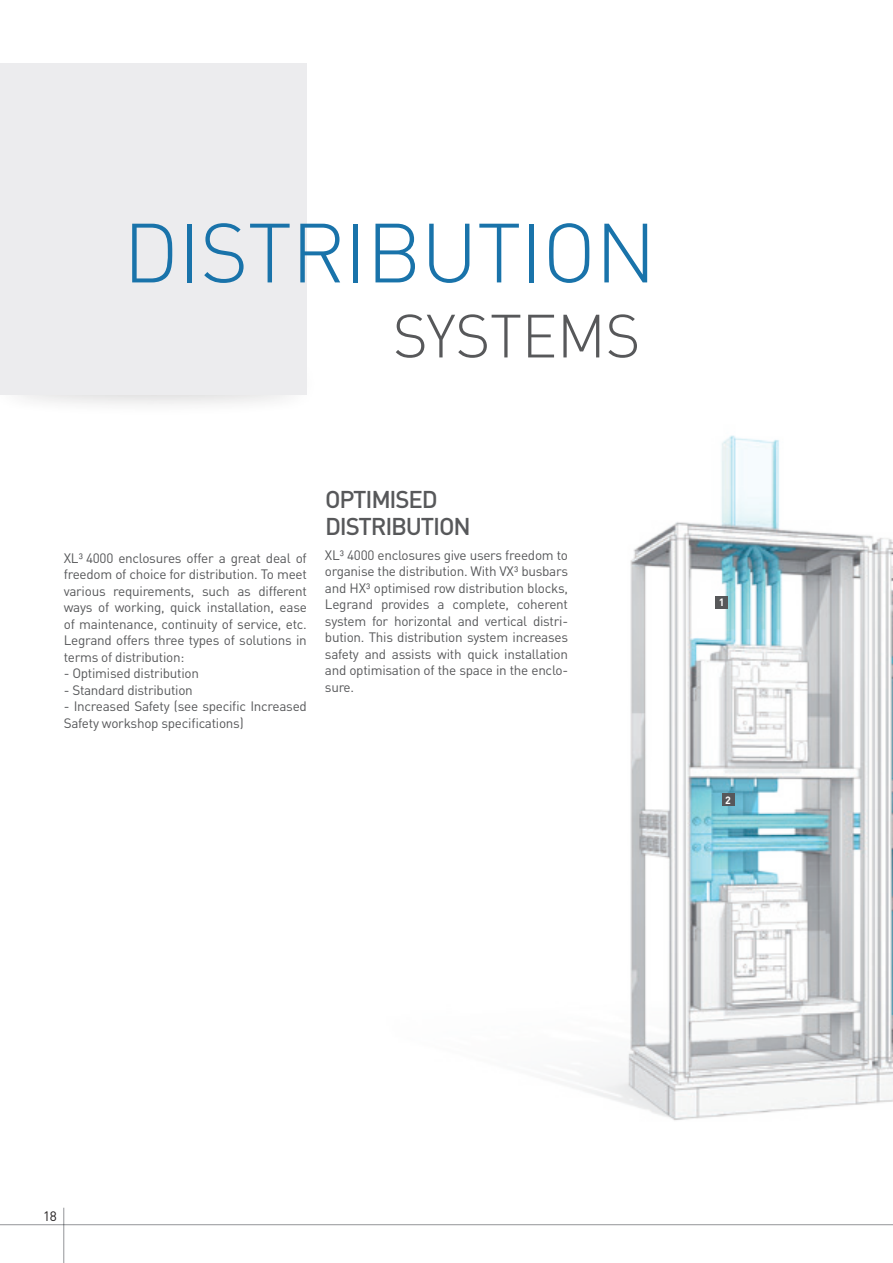
<style>
.page{position:relative;width:893px;height:1263px;background:#fff}
.page>*{position:absolute;margin:0;border:0;box-sizing:border-box;transform-origin:0 0}
.t1{font:300 82.5px "DIN Pro";letter-spacing:-.01em;color:#1973aa}
.t2{font:300 60px "DIN Pro";letter-spacing:-.01em;color:#57585a}
.t3{font:500 24px/27px "DIN Pro";letter-spacing:-.05em;color:#57585a}
.t4{font:13.5px/16.5px "DIN Pro";letter-spacing:-.02em;color:#57585a;text-align:justify}
.t5{font:13.5px "DIN Pro";color:#231f20}
.t6{font:700 10.5px "DIN Pro";color:#fff}
</style>
<div class="page">
<img style="left:268px;top:435px;width:625px;height:791px">
<div style="left:0;top:350px;width:321px;height:67px;background:#231f20;opacity:.3"></div>
<div style="left:0;top:64px;width:307px;height:331px;background:#ececee"></div>
<div style="left:715px;top:596px;width:13px;height:12px;background:#57585a"></div>
<div style="left:722px;top:793px;width:12px;height:13px;background:#57585a"></div>
<hr style="left:63px;top:1208px;width:1px;height:55px;background:#939598">
<hr style="left:0;top:1224px;width:893px;height:1px;background:#939598">
<h1 class="t1" style="left:123px;top:197px;width:535px">DISTRIBUTION</h1>
<h2 class="t2" style="left:393px;top:295px;width:249px">SYSTEMS</h2>
<p class="t4" style="left:64px;top:549px;width:245px">XL³ 4000 enclosures offer a great deal of freedom of choice for distribution. To meet various requirements, such as different ways of working, quick installation, ease of maintenance, continuity of service, etc.<br>Legrand offers three types of solutions in terms of distribution:</p>
<p class="t4" style="left:64px;top:664px;width:137px">- Optimised distribution</p>
<p class="t4" style="left:64px;top:681px;width:131px">- Standard distribution</p>
<p class="t4" style="left:64px;top:697px;width:245px">- Increased Safety (see specific Increased<br>Safety workshop specifications)</p>
<h3 class="t3" style="left:325px;top:485px;width:147px">OPTIMISED<br>DISTRIBUTION</h3>
<p class="t4" style="left:325px;top:546px;width:245px">XL³ 4000 enclosures give users freedom to organise the distribution. With VX³ busbars and HX³ optimised row distribution blocks, Legrand provides a complete, coherent system for horizontal and vertical distri&shy;bution. This distribution system increases safety and assists with quick installation and optimisation of the space in the enclo&shy;sure.</p>
<p class="t6" style="left:719px;top:595px;width:7px">1</p>
<p class="t6" style="left:725px;top:793px;width:7px">2</p>
<p class="t5" style="left:43px;top:1207px;width:15px">18</p>
</div>
